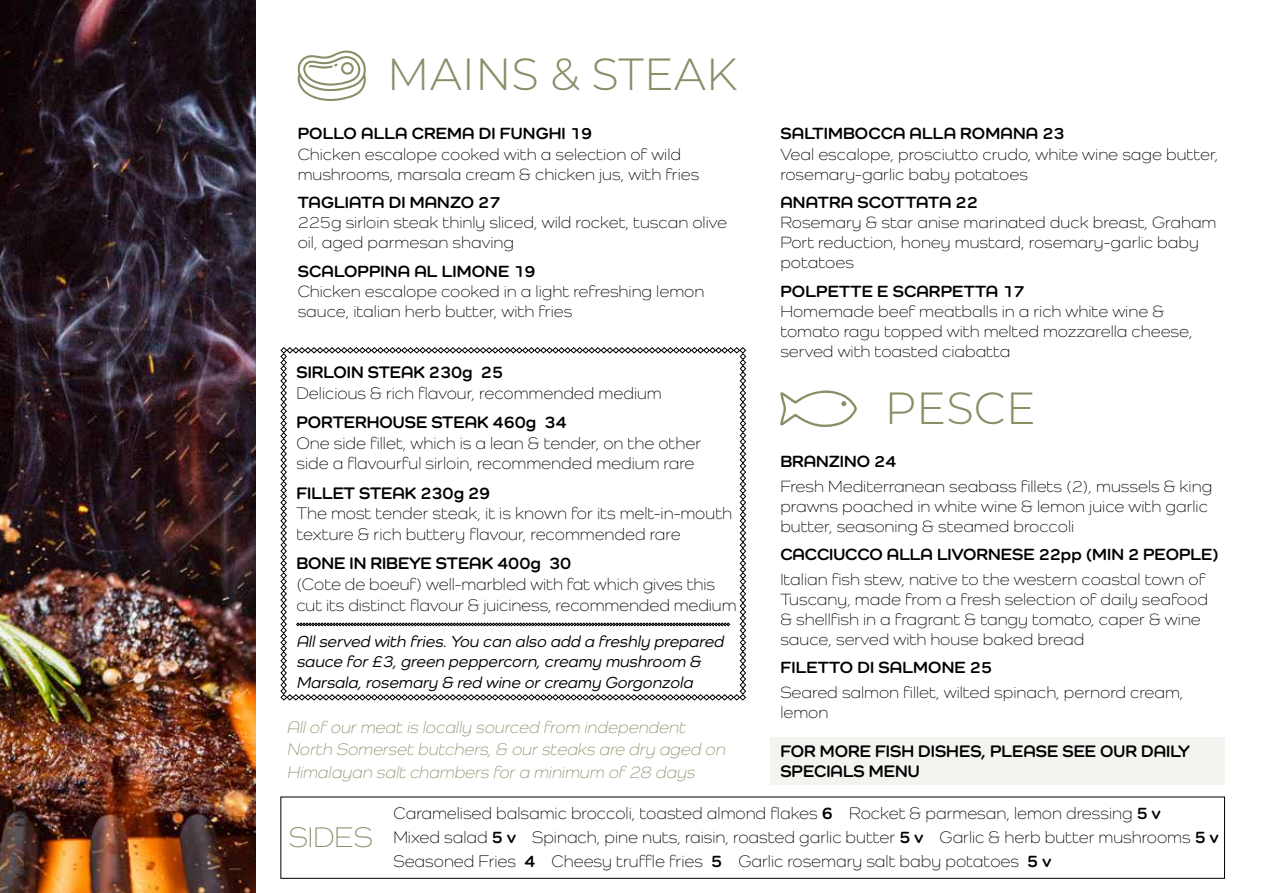
<style>
.page{position:relative;width:1263px;height:893px;background:#fff}
.page>*{position:absolute;margin:0;border:0;box-sizing:border-box;transform-origin:0 0}
.t1{font:300 45px "Montserrat";color:#8a8e67}
.t2{font:300 29.25px "Como";color:#8a8e67}
.t3{font:300 17.25px/20.7px "Como";color:#000}
.t4{font:700 17.25px/20.7px "Como";color:#000}
.t5{font:italic 300 17.25px/22.5px "Como";color:#8a8e67}
.t6{font:300 16.8px/20.1px "Como";color:#000}
.t7{font:700 16.8px "Como";letter-spacing:.01em;color:#000}
.t8{font:italic 500 16.5px/20.2px "Como";color:#000}
.s1{font-weight:700}
</style>
<div class="page">
<svg style="left:297px;top:51px;width:69px;height:50px"></svg>
<img style="left:0;top:0;width:255px;height:893px">
<svg style="left:280px;top:347px;width:466px;height:354px"></svg>
<div style="left:770px;top:737px;width:454px;height:47px;background:#f3f4f0"></div>
<svg style="left:780px;top:390px;width:77px;height:37px"></svg>
<h1 class="t1" style="left:387px;top:44px;width:352px">MAINS &amp; STEAK</h1>
<p class="t7" style="left:298px;top:123px;width:296px">POLLO ALLA CREMA DI FUNGHI 19</p>
<p class="t6" style="left:298px;top:144px;width:403px">Chicken escalope cooked with a selection of wild mushrooms, marsala cream &amp; chicken jus, with fries</p>
<p class="t7" style="left:298px;top:192px;width:204px">TAGLIATA DI MANZO 27</p>
<p class="t6" style="left:298px;top:212px;width:431px">225g sirloin steak thinly sliced, wild rocket, tuscan olive oil, aged parmesan shaving</p>
<p class="t7" style="left:298px;top:261px;width:239px">SCALOPPINA AL LIMONE 19</p>
<p class="t6" style="left:298px;top:281px;width:408px">Chicken escalope cooked in a light refreshing lemon sauce, italian herb butter, with fries</p>
<p class="t4" style="left:296px;top:361px;width:208px">SIRLOIN STEAK 230g 25</p>
<p class="t3" style="left:296px;top:382px;width:367px">Delicious &amp; rich flavour, recommended medium</p>
<p class="t4" style="left:296px;top:411px;width:272px">PORTERHOUSE STEAK 460g 34</p>
<p class="t3" style="left:296px;top:432px;width:406px">One side fillet, which is a lean &amp; tender, on the other side a flavourful sirloin, recommended medium rare</p>
<p class="t4" style="left:296px;top:482px;width:195px">FILLET STEAK 230g 29</p>
<p class="t3" style="left:296px;top:503px;width:437px">The most tender steak, it is known for its melt-in-mouth texture &amp; rich buttery flavour, recommended rare</p>
<p class="t4" style="left:296px;top:552px;width:276px">BONE IN RIBEYE STEAK 400g 30</p>
<p class="t3" style="left:296px;top:573px;width:442px">(Cote de boeuf) well-marbled with fat which gives this cut its distinct flavour &amp; juiciness, recommended medium</p>
<p class="t8" style="left:296px;top:631px;width:432px">Allserved with fries.You can also add a freshly prepared sauce for£3,green peppercorn,creamy mushroom &amp;<br>Marsala,rosemary &amp; red wine orcreamy Gorgonzola</p>
<p class="t5" style="left:287px;top:716px;width:443px">Allof ourmeat is locally sourced from independent<br>North Somerset butchers,&amp; oursteaks are dry aged on<br>Himalayan salt chambers fora minimum of 28 days</p>
<p class="t7" style="left:780px;top:123px;width:286px">SALTIMBOCCA ALLA ROMANA 23</p>
<p class="t6" style="left:780px;top:144px;width:440px">Veal escalope, prosciutto crudo, white wine sage butter, rosemary-garlic baby potatoes</p>
<p class="t7" style="left:780px;top:192px;width:199px">ANATRA SCOTTATA 22</p>
<p class="t6" style="left:780px;top:212px;width:438px">Rosemary &amp; star anise marinated duck breast, Graham<br>Port reduction, honey mustard, rosemary-garlic baby potatoes</p>
<p class="t7" style="left:780px;top:281px;width:246px">POLPETTE E SCARPETTA 17</p>
<p class="t6" style="left:780px;top:301px;width:414px">Homemade beef meatballs in a rich white wine &amp; tomato ragu topped with melted mozzarella cheese, served with toasted ciabatta</p>
<h1 class="t1" style="left:884px;top:378px;width:153px">PESCE</h1>
<p class="t7" style="left:780px;top:451px;width:118px">BRANZINO 24</p>
<p class="t6" style="left:780px;top:476px;width:433px">Fresh Mediterranean seabass fillets (2), mussels &amp; king prawns poached in white wine &amp; lemon juice with garlic butter, seasoning &amp; steamed broccoli</p>
<p class="t7" style="left:780px;top:544px;width:440px">CACCIUCCO ALLA LIVORNESE 22pp (MIN 2 PEOPLE)</p>
<p class="t6" style="left:780px;top:569px;width:429px">Italian fish stew, native to the western coastal town of Tuscany, made from a fresh selection of daily seafood &amp; shellfish in a fragrant &amp; tangy tomato, caper &amp; wine sauce, served with house baked bread</p>
<p class="t7" style="left:780px;top:657px;width:213px">FILETTO DI SALMONE 25</p>
<p class="t6" style="left:780px;top:682px;width:405px">Seared salmon fillet, wilted spinach, pernord cream, lemon</p>
<p class="t4" style="left:780px;top:740px;width:411px">FOR MORE FISH DISHES, PLEASE SEE OUR DAILY<br>SPECIALS MENU</p>
<h2 class="t2" style="left:289px;top:820px;width:86px">SIDES</h2>
<p class="t3" style="left:393px;top:801px;width:827px;line-height:23.7px">Caramelised balsamic broccoli, toasted almond flakes <span class="s1">6</span> Rocket &amp; parmesan, lemon dressing <span class="s1">5 v<br></span>Mixed salad <span class="s1">5 v</span> Spinach, pine nuts, raisin, roasted garlic butter <span class="s1">5 v</span> Garlic &amp; herb butter mushrooms <span class="s1">5 v<br></span>Seasoned Fries <span class="s1">4</span> Cheesy truffle fries <span class="s1">5</span> Garlic rosemary salt baby potatoes <span class="s1">5 v</span></p>
</div>
